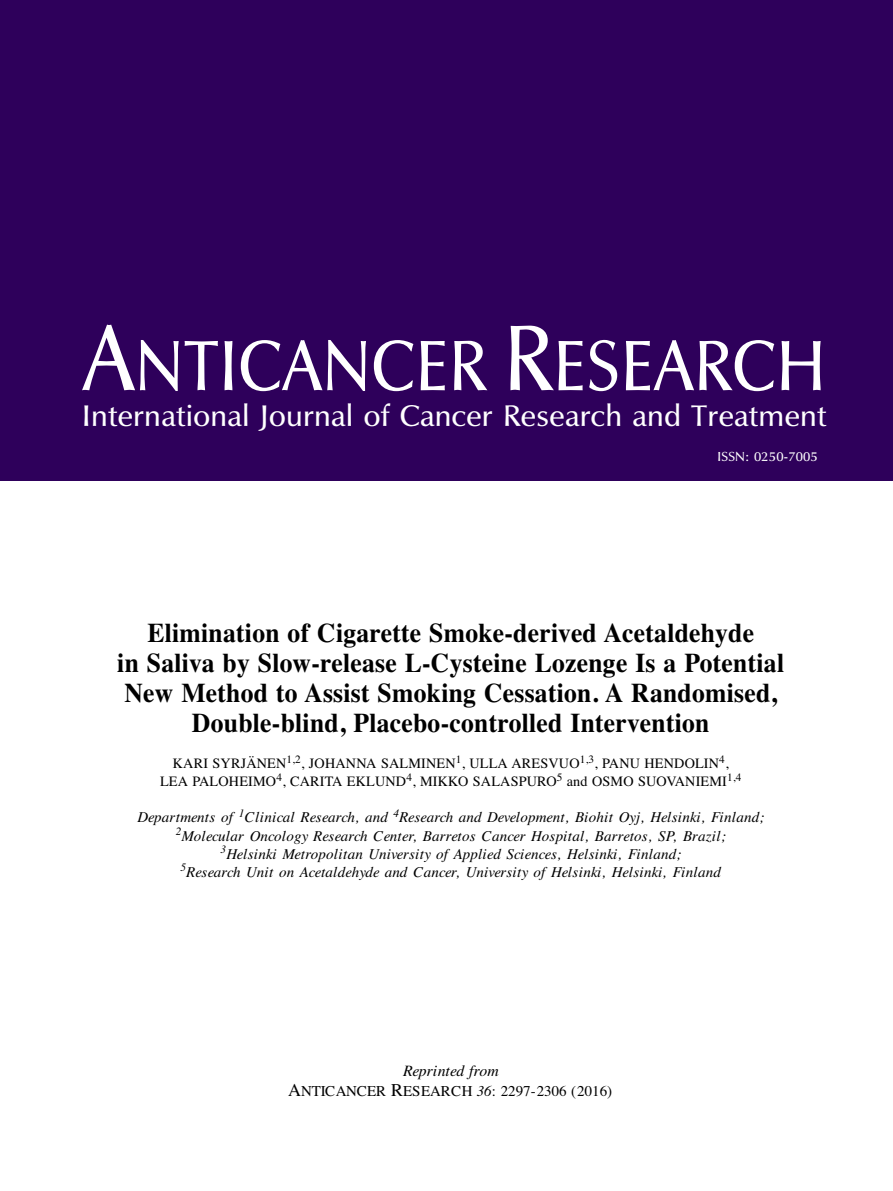
<style>
.page{position:relative;width:893px;height:1191px;background:#fff}
.page>*{position:absolute;margin:0;border:0;box-sizing:border-box;transform-origin:0 0}
.t1{font:73.5px "UB Optima";letter-spacing:.01em;color:#fff;scale:.9 1}
.t2{font:30.75px "UB Optima";letter-spacing:.01em;color:#fff}
.t3{font:700 27px/30px "Times";letter-spacing:.01em;color:#000;text-align:center;scale:.95 1}
.t4{font:italic 15.75px "Times";color:#000}
.t5{font:italic 15px/18px "Times";letter-spacing:.01em;color:#000;text-align:center}
.t6{font:15px "Times";color:#000}
.t7{font:14.25px/18px "Times";letter-spacing:.01em;color:#000;text-align:center}
.t8{font:13.5px "UB Optima";letter-spacing:.01em;color:#fff}
.s1{font-size:96px}
.s2{font-size:18px}
.s3{font-style:italic}
</style>
<div class="page">
<div style="left:0;top:0;width:893px;height:480px;background:#2e005b"></div>
<h1 class="t1" style="left:83px;top:326px;width:827px"><span class="s1">A</span>NTICANCER <span class="s1">R</span>ESEARCH</h1>
<h2 class="t2" style="left:82px;top:399px;width:746px">International Journal of Cancer Research and Treatment</h2>
<p class="t8" style="left:717px;top:449px;width:102px">ISSN: 0250-7005</p>
<h3 class="t3" style="left:117px;top:618px;width:703px">Elimination of Cigarette Smoke-derived Acetaldehyde<br>in Saliva by Slow-release L-Cysteine Lozenge Is a Potential New Method to Assist Smoking Cessation. A Randomised, Double-blind, Placebo-controlled Intervention</h3>
<p class="t7" style="left:160px;top:754px;width:583px">KARI SYRJÄNEN<sup>1,2</sup>, JOHANNA SALMINEN<sup>1</sup>, ULLA ARESVUO<sup>1,3</sup>, PANU HENDOLIN<sup>4</sup>,<br>LEA PALOHEIMO<sup>4</sup>, CARITA EKLUND<sup>4</sup>, MIKKO SALASPURO<sup>5</sup> and OSMO SUOVANIEMI<sup>1,4</sup></p>
<p class="t5" style="left:137px;top:808px;width:628px">Departments of <sup>1</sup>Clinical Research, and <sup>4</sup>Research and Development, Biohit Oyj, Helsinki, Finland; <sup>2</sup>Molecular Oncology Research Center, Barretos Cancer Hospital, Barretos, SP, Brazil;<br><sup>3</sup>Helsinki Metropolitan University of Applied Sciences, Helsinki, Finland;<br><sup>5</sup>Research Unit on Acetaldehyde and Cancer, University of Helsinki, Helsinki, Finland</p>
<p class="t4" style="left:403px;top:1061px;width:97px">Reprinted from</p>
<p class="t6" style="left:288px;top:1082px;width:325px"><span class="s2">A</span>NTICANCER <span class="s2">R</span>ESEARCH <span class="s3">36</span>: 2297-2306 (2016)</p>
</div>
